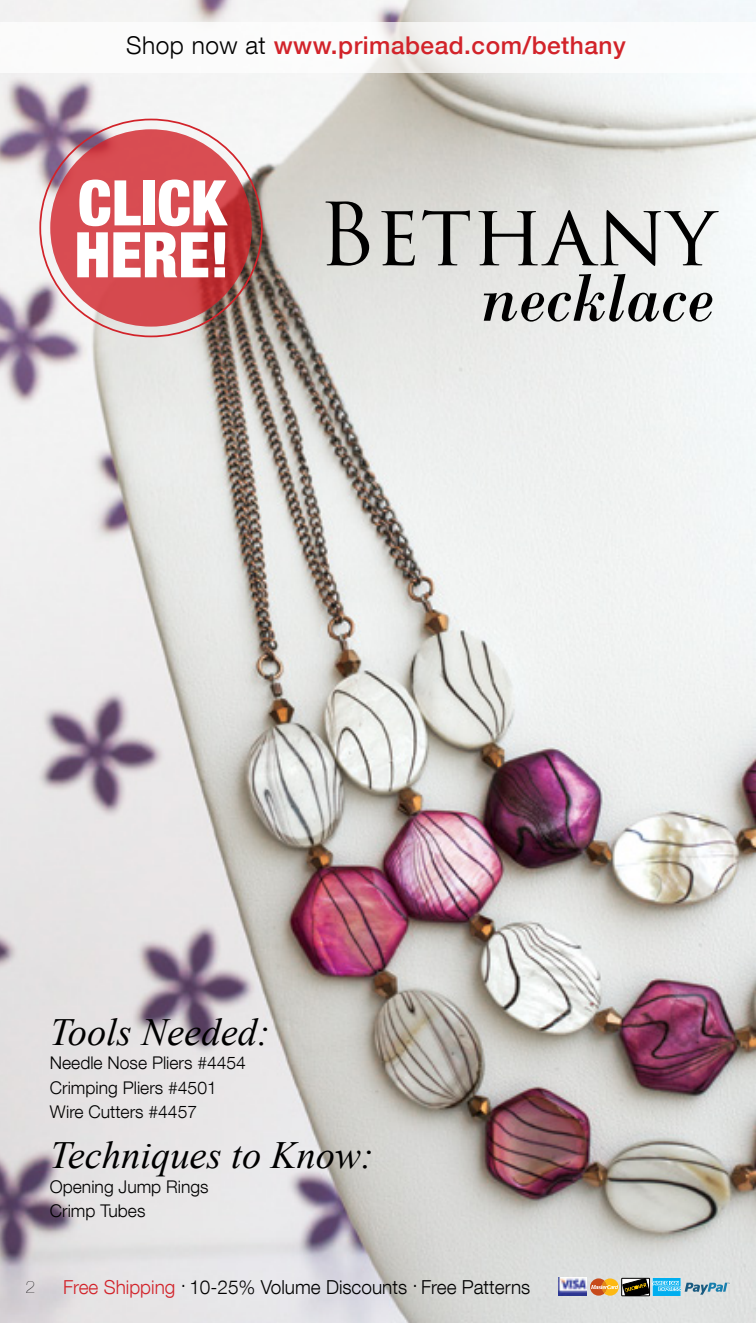
<style>
.page{position:relative;width:756px;height:1323px;background:#fff}
.page>*{position:absolute;margin:0;border:0;box-sizing:border-box;transform-origin:0 0}
.t1{font:84.7px "Trajan Pro 3";color:#000}
.t2{font:italic 70.88px "Bodoni";color:#000}
.t3{font:900 condensed 63px/52px "Helvetica Neue LT Com";color:#fff}
.t4{font:italic 38.5px "Times New Roman";color:#000}
.t5{font:500 24.5px "Helvetica Neue LT Com";letter-spacing:.02em;color:#d2232a}
.t6{font:300 19.25px "Helvetica Neue LT Com";color:#000}
.t7{font:300 17.5px/24.5px "Helvetica Neue LT Com";color:#000}
.t8{font:200 17.5px "Helvetica Neue LT Com";color:#000}
.s1{font-weight:300;color:#000}
.s2{color:#d2232a}
</style>
<div class="page">
<img style="left:0;top:0;width:756px;height:1323px">
<div style="left:0;top:22px;width:756px;height:50px;background:#fff"></div>
<svg style="left:50px;top:129px;width:202px;height:198px;background:#d3474c"></svg>
<svg style="left:591px;top:1278px;width:139px;height:18px;background:#8ca19c"></svg>
<img style="left:559px;top:1278px;width:28px;height:17px">
<h3 class="t5" style="left:126px;top:31px;width:501px"><span class="s1">Shop now at</span> www.primabead.com/bethany</h3>
<h3 class="t3" style="left:74px;top:177px;width:157px">CLICK<br>HERE!</h3>
<h1 class="t1" style="left:318px;top:176px;width:400px">Bethany</h1>
<h2 class="t2" style="left:480px;top:256px;width:235px">necklace</h2>
<h3 class="t4" style="left:50px;top:1006px;width:221px">Tools Needed:</h3>
<p class="t7" style="left:50px;top:1051px;width:198px">Needle Nose Pliers #4454<br>Crimping Pliers #4501<br>Wire Cutters #4457</p>
<h3 class="t4" style="left:50px;top:1129px;width:325px">Techniques to Know:</h3>
<p class="t7" style="left:50px;top:1174px;width:160px">Opening Jump Rings<br>Crimp Tubes</p>
<p class="t8" style="left:25px;top:1277px;width:11px">2</p>
<p class="t6" style="left:63px;top:1275px;width:469px"><span class="s2">Free Shipping</span> . 10-25% Volume Discounts . Free Patterns</p>
</div>
